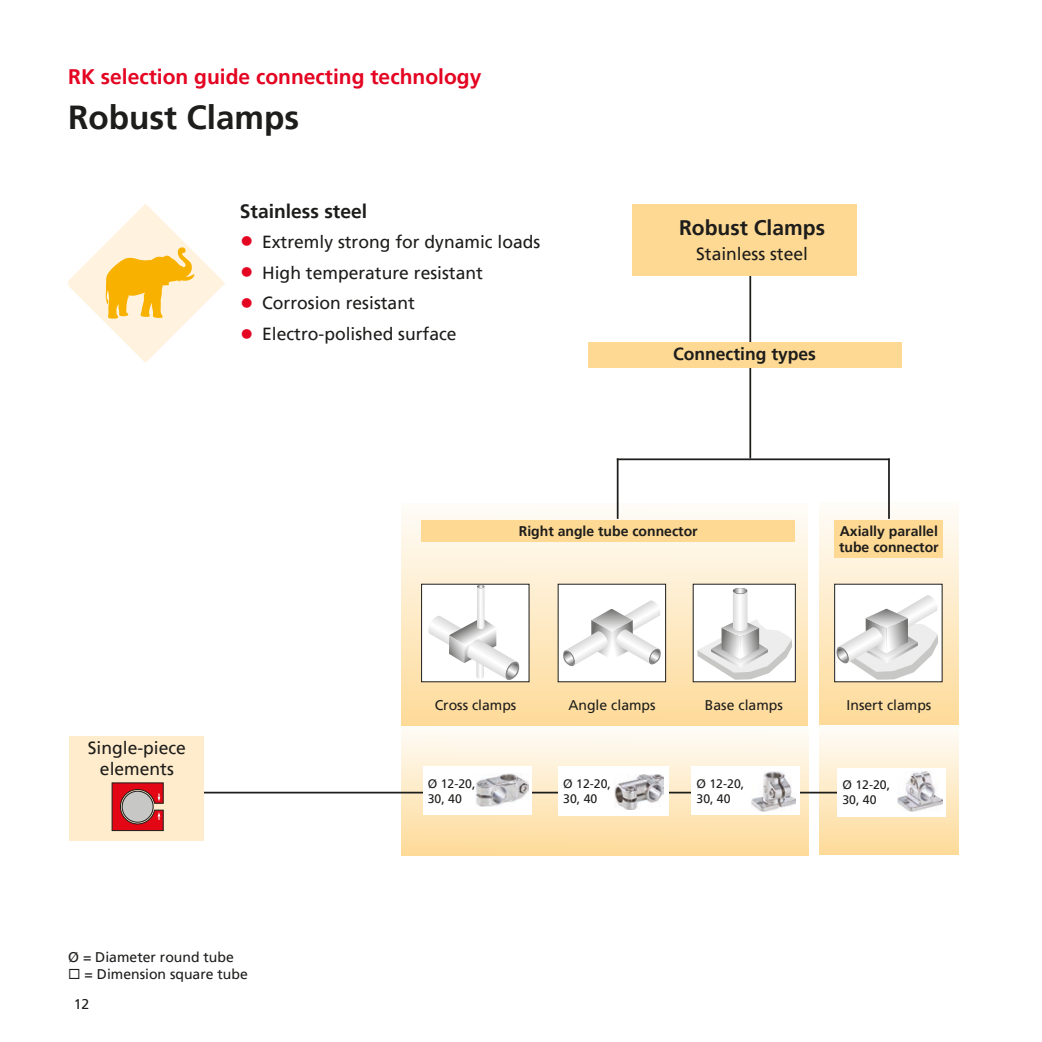
<style>
.page{position:relative;width:1042px;height:1042px;background:#fff}
.page>*{position:absolute;margin:0;border:0;box-sizing:border-box;transform-origin:0 0}
.t1{font:700 33.25px "Frutiger LT Pro";color:#1d1d1b}
.t2{font:700 21px "Frutiger LT Pro";color:#e40522}
.t3{font:700 21px "Frutiger LT Pro";color:#1d1d1b}
.t4{font:700 19.25px "Frutiger LT Pro";color:#1d1d1b}
.t5{font:17.5px/21px "Frutiger LT Pro";color:#1d1d1b;text-align:center}
.t6{font:700 17.5px "Frutiger LT Pro";color:#1d1d1b}
.t7{font:14px "Frutiger LT Pro";color:#1d1d1b}
.t8{font:700 14px/16.8px "Frutiger LT Pro";color:#1d1d1b}
.t9{font:12.25px/14.7px "Frutiger LT Pro";color:#1d1d1b}
.s1{font-weight:700;font-size:28px;color:#e40522}
</style>
<div class="page">
<hr style="left:749px;top:269px;width:2px;height:189px;background:#1d1d1b">
<div style="left:401px;top:503px;width:407px;height:222px;background:linear-gradient(to bottom,#faf8f4,#f5d394)"></div>
<div style="left:819px;top:502px;width:140px;height:222px;background:linear-gradient(to bottom,#fefdf9,#fdda99)"></div>
<div style="left:401px;top:726px;width:407px;height:129px;background:linear-gradient(to bottom,#fefdf9,#fedb9a)"></div>
<div style="left:819px;top:725px;width:139px;height:129px;background:linear-gradient(to bottom,#fdfbf8,#fcd998)"></div>
<hr style="left:133px;top:792px;width:751px;height:1px;background:#1d1d1b">
<div style="left:423px;top:766px;width:108px;height:49px;background:#fff"></div>
<img style="left:475px;top:773px;width:53px;height:33px">
<div style="left:837px;top:767px;width:109px;height:49px;background:#fff"></div>
<img style="left:898px;top:771px;width:44px;height:40px">
<div style="left:558px;top:766px;width:110px;height:50px;background:#fff"></div>
<img style="left:614px;top:774px;width:50px;height:35px">
<div style="left:691px;top:766px;width:109px;height:49px;background:#fff"></div>
<img style="left:751px;top:771px;width:44px;height:40px">
<div style="left:558px;top:584px;width:107px;height:98px;background:#fff"></div>
<svg style="left:563px;top:600px;width:98px;height:66px"></svg>
<div style="left:693px;top:584px;width:102px;height:98px;background:#fff"></div>
<svg style="left:697px;top:588px;width:95px;height:91px"></svg>
<div style="left:421px;top:584px;width:108px;height:98px;background:#fff"></div>
<svg style="left:428px;top:585px;width:92px;height:95px"></svg>
<div style="left:834px;top:584px;width:108px;height:98px;background:#fff"></div>
<svg style="left:836px;top:595px;width:102px;height:84px"></svg>
<div style="left:69px;top:736px;width:135px;height:104px;background:#ffeccc"></div>
<svg style="left:112px;top:782px;width:52px;height:49px;background:#bf4e53"></svg>
<hr style="left:617px;top:458px;width:272px;height:2px;background:#1d1d1b">
<hr style="left:888px;top:458px;width:2px;height:61px;background:#1d1d1b">
<hr style="left:617px;top:458px;width:1px;height:61px;background:#1d1d1b">
<svg style="left:68px;top:204px;width:157px;height:159px"></svg>
<div style="left:834px;top:520px;width:109px;height:37px;background:#fed994"></div>
<div style="left:588px;top:342px;width:313px;height:26px;background:#fed994"></div>
<div style="left:422px;top:520px;width:373px;height:22px;background:#fed994"></div>
<div style="left:632px;top:204px;width:225px;height:72px;background:#fed994"></div>
<p class="t2" style="left:68px;top:65px;width:415px">RK selection guide connecting technology</p>
<h1 class="t1" style="left:68px;top:98px;width:232px">Robust Clamps</h1>
<p class="t4" style="left:240px;top:200px;width:129px">Stainless steel</p>
<p class="t5" style="left:240px;top:231px;width:302px"><span class="s1">•</span> Extremly strong for dynamic loads</p>
<p class="t5" style="left:240px;top:262px;width:245px"><span class="s1">•</span> High temperature resistant</p>
<p class="t5" style="left:240px;top:293px;width:176px"><span class="s1">•</span> Corrosion resistant</p>
<p class="t5" style="left:240px;top:324px;width:218px"><span class="s1">•</span> Electro-polished surface</p>
<p class="t3" style="left:679px;top:215px;width:147px">Robust Clamps</p>
<p class="t5" style="left:696px;top:243px;width:113px">Stainless steel</p>
<p class="t6" style="left:673px;top:344px;width:144px">Connecting types</p>
<p class="t8" style="left:519px;top:522px;width:180px">Right angle tube connector</p>
<p class="t8" style="left:839px;top:522px;width:101px">Axially parallel tube connector</p>
<p class="t5" style="left:88px;top:737px;width:100px">Single-piece elements</p>
<p class="t7" style="left:68px;top:949px;width:167px">Ø = Diameter round tube</p>
<p class="t7" style="left:68px;top:966px;width:181px">◻ = Dimension square tube</p>
<p class="t7" style="left:74px;top:996px;width:17px">12</p>
<p class="t7" style="left:435px;top:697px;width:83px">Cross clamps</p>
<p class="t7" style="left:568px;top:697px;width:89px">Angle clamps</p>
<p class="t7" style="left:705px;top:697px;width:79px">Base clamps</p>
<p class="t7" style="left:846px;top:697px;width:86px">Insert clamps</p>
<p class="t9" style="left:428px;top:776px;width:49px">Ø 12-20,<br>30, 40</p>
<p class="t9" style="left:842px;top:778px;width:49px">Ø 12-20,<br>30, 40</p>
<p class="t9" style="left:563px;top:777px;width:49px">Ø 12-20,<br>30, 40</p>
<p class="t9" style="left:696px;top:776px;width:49px">Ø 12-20,<br>30, 40</p>
</div>
